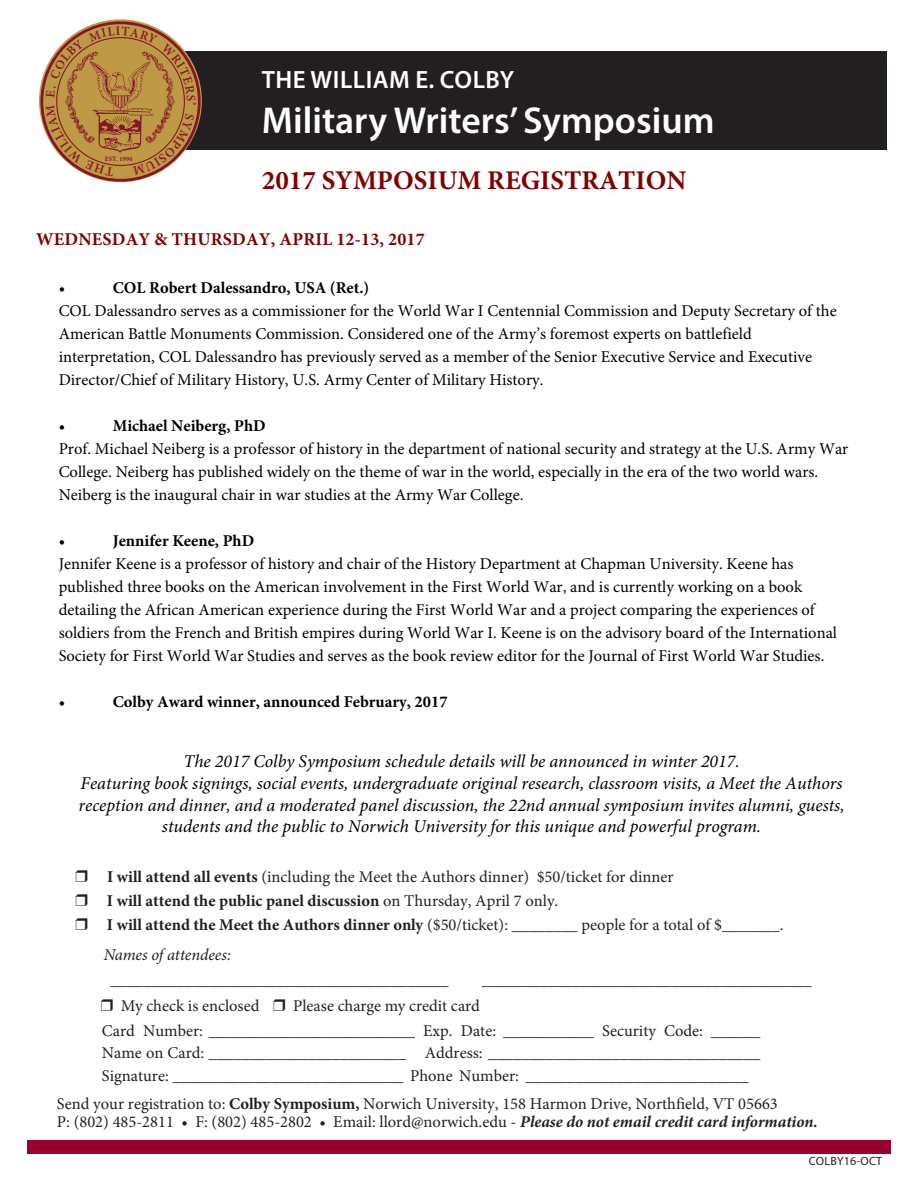
<style>
.page{position:relative;width:918px;height:1188px;background:#fff}
.page>*{position:absolute;margin:0;border:0;box-sizing:border-box;transform-origin:0 0}
.t1{font:600 37.5px "Myriad Pro";color:#fff}
.t2{font:700 27px "Minion Pro";color:#800000}
.t3{font:600 25.05px "Myriad Pro";letter-spacing:.02em;color:#fff}
.t4{font:italic 18px/21.6px "Minion Pro";color:#000;text-align:center}
.t5{font:700 18px "Minion Pro";letter-spacing:.01em;color:#800000}
.t6{font:16.5px/23.1px "Minion Pro";color:#000}
.t7{font:16.5px/22.5px "Minion Pro";color:#231f20}
.t8{font:700 16.5px/24.2px "Minion Pro";color:#231f20}
.t9{font:700 16.5px "Minion Pro";color:#000}
.t10{font:12px "Myriad Pro";letter-spacing:.02em;color:#231f20}
.t11{font:700 6.75px "Minion Pro";letter-spacing:.035em;color:#85162a;scale:.95 1}
.s1{font-weight:700}
.s2{font-weight:400}
.s3{font-style:italic}
.s4{font-weight:700;font-style:italic}
</style>
<div class="page">
<div style="left:27px;top:1140px;width:864px;height:14px;background:#98012d"></div>
<div style="left:77px;top:52px;width:809px;height:98px;background:#231f20"></div>
<svg style="left:39px;top:26px;width:157px;height:150px;background:#be955b"></svg>
<p class="t11" style="left:105px;top:154px;width:31px">EST. 1996</p>
<h3 class="t3" style="left:262px;top:63px;width:254px">THE WILLIAM E. COLBY</h3>
<h1 class="t1" style="left:262px;top:96px;width:454px">Military Writers’ Symposium</h1>
<h2 class="t2" style="left:262px;top:162px;width:426px">2017 SYMPOSIUM REGISTRATION</h2>
<p class="t5" style="left:36px;top:226px;width:390px">WEDNESDAY &amp; THURSDAY, APRIL 12-13, 2017</p>
<p class="t6" style="left:59px;top:276px;width:8px">•</p>
<p class="t6" style="left:59px;top:276px;width:780px;text-indent:54px"><span class="s1">COL Robert Dalessandro, USA (Ret.)<br></span>COL Dalessandro serves as a commissioner for the World War I Centennial Commission and Deputy Secretary of the American Battle Monuments Commission. Considered one of the Army’s foremost experts on battlefield interpretation, COL Dalessandro has previously served as a member of the Senior Executive Service and Executive Director/Chief of Military History, U.S. Army Center of Military History.</p>
<p class="t6" style="left:59px;top:414px;width:8px">•</p>
<p class="t6" style="left:59px;top:414px;width:791px;text-indent:54px"><span class="s1">Michael Neiberg, PhD<br></span>Prof. Michael Neiberg is a professor of history in the department of national security and strategy at the U.S. Army War College. Neiberg has published widely on the theme of war in the world, especially in the era of the two world wars.<br>Neiberg is the inaugural chair in war studies at the Army War College.</p>
<p class="t6" style="left:59px;top:529px;width:8px">•</p>
<p class="t6" style="left:59px;top:529px;width:780px;text-indent:54px"><span class="s1">Jennifer Keene, PhD<br></span>Jennifer Keene is a professor of history and chair of the History Department at Chapman University. Keene has published three books on the American involvement in the First World War, and is currently working on a book detailing the African American experience during the First World War and a project comparing the experiences of soldiers from the French and British empires during World War I. Keene is on the advisory board of the International Society for First World War Studies and serves as the book review editor for the Journal of First World War Studies.</p>
<p class="t6" style="left:59px;top:690px;width:8px">•</p>
<p class="t9" style="left:113px;top:690px;width:336px">Colby Award winner, announced February, 2017</p>
<p class="t4" style="left:79px;top:751px;width:767px">The 2017 Colby Symposium schedule details will be announced in winter 2017.<br>Featuring book signings, social events, undergraduate original research, classroom visits, a Meet the Authors reception and dinner, and a moderated panel discussion, the 22nd annual symposium invites alumni, guests, students and the public to Norwich University for this unique and powerful program.</p>
<p class="t7" style="left:107px;top:865px;width:568px"><span class="s1">I will attend all events</span> (including the Meet the Authors dinner) $50/ticket for dinner</p>
<p class="t8" style="left:107px;top:889px;width:678px">I will attend the public panel discussion <span class="s2">on Thursday, April 7 only.<br></span>I will attend the Meet the Authors dinner only <span class="s2">($50/ticket): ________ people for a total of $_______.</span></p>
<p class="t7" style="left:111px;top:942px;width:340px;line-height:25.3px;text-indent:-7px"><span class="s3">Names of attendees: </span>_________________________________________</p>
<p class="t7" style="left:482px;top:969px;width:331px">________________________________________</p>
<p class="t7" style="left:293px;top:994px;width:188px">Please charge my credit card</p>
<p class="t7" style="left:102px;top:1019px;width:660px;text-align:justify">Card Number: _________________________ Exp. Date: ___________ Security Code: ______ Name on Card: ________________________ Address: _________________________________ Signature: ____________________________ Phone Number: ___________________________</p>
<p class="t7" style="left:57px;top:1095px;width:763px;line-height:18px">Send your registration to: <span class="s1">Colby Symposium,</span> Norwich University, 158 Harmon Drive, Northfield, VT 05663<br>P: (802) 485-2811 • F: (802) 485-2802 • Email: llord@norwich.edu - <span class="s4">Please do not email credit card information.</span></p>
<p class="t10" style="left:809px;top:1153px;width:75px">COLBY16-OCT</p>
</div>
